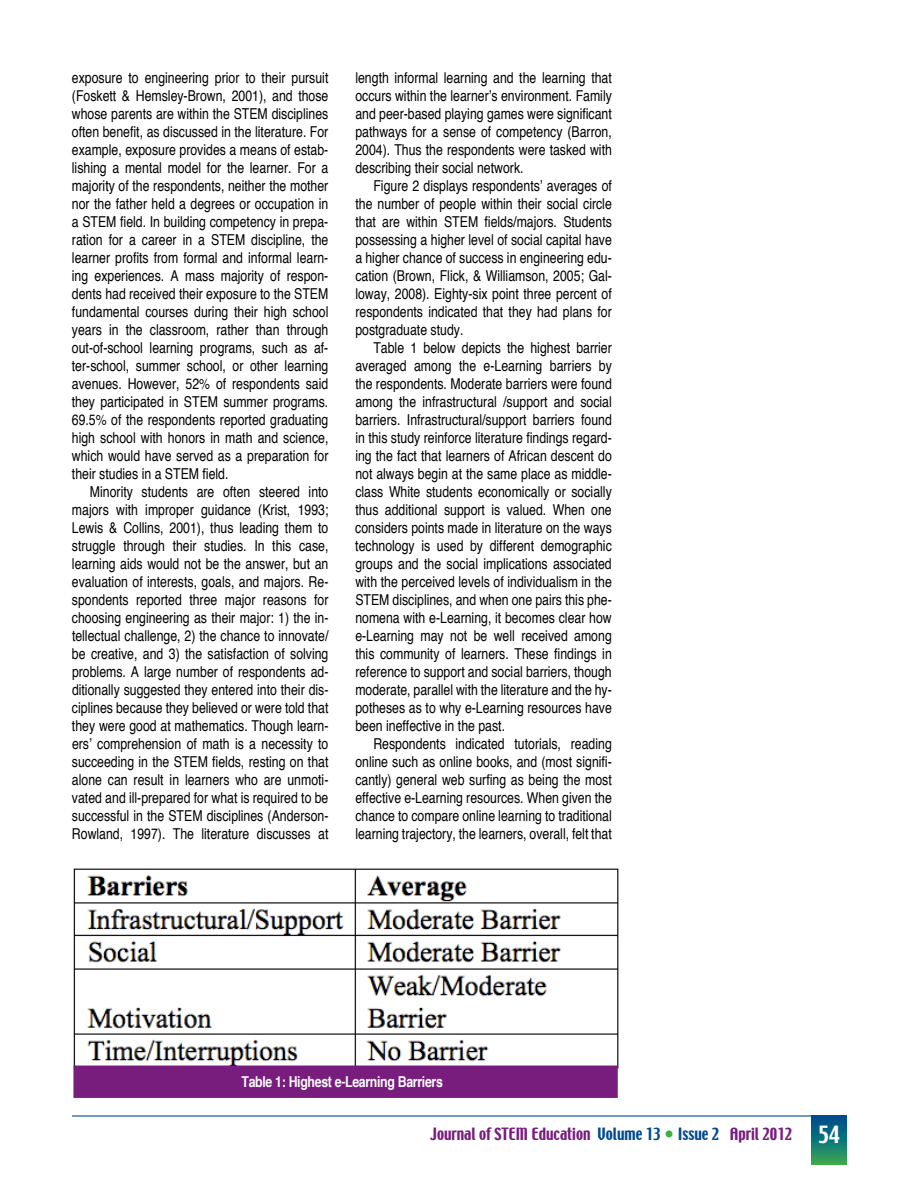
<style>
.page{position:relative;width:918px;height:1188px;background:#fff}
.page>*{position:absolute;margin:0;border:0;box-sizing:border-box;transform-origin:0 0}
.t1{font:condensed 15px/18px "Helvetica";color:#000;text-align:justify}
.t2{font:15px "Techno";color:#781d7d}
.t3{font:700 condensed 15px "Helvetica";letter-spacing:-.02em;color:#fff}
.s1{color:#004b8d}
.s2{font-size:16.5px;color:#41ad49}
.s3{font-size:21px;color:#fff}
</style>
<div class="page">
<hr style="left:72px;top:1115px;width:774px;height:2px;background:#004b8d">
<svg style="left:811px;top:1117px;width:35px;height:47px;background:#127774"></svg>
<img style="left:73px;top:868px;width:546px;height:201px">
<div style="left:73px;top:1066px;width:545px;height:32px;background:#781d7d;border:2px solid #781d7d"></div>
<p class="t1" style="left:72px;top:69px;width:258px">exposure to engineering prior to their pursuit (Foskett &amp; Hemsley-Brown, 2001), and those whose parents are within the STEM disciplines often benefit, as discussed in the literature. For example, exposure provides a means of estab&shy;lishing a mental model for the learner. For a majority of the respondents, neither the mother nor the father held a degrees or occupation in a STEM field. In building competency in prepa&shy;ration for a career in a STEM discipline, the learner profits from formal and informal learn&shy;ing experiences. A mass majority of respon&shy;dents had received their exposure to the STEM fundamental courses during their high school years in the classroom, rather than through out-of-school learning programs, such as af&shy;ter-school, summer school, or other learning avenues. However, 52% of respondents said they participated in STEM summer programs.<br>69.5% of the respondents reported graduating high school with honors in math and science, which would have served as a preparation for their studies in a STEM field.</p>
<p class="t1" style="left:72px;top:483px;width:258px;text-indent:18px">Minority students are often steered into majors with improper guidance (Krist, 1993; Lewis &amp; Collins, 2001), thus leading them to struggle through their studies. In this case, learning aids would not be the answer, but an evaluation of interests, goals, and majors. Re&shy;spondents reported three major reasons for choosing engineering as their major: 1) the in&shy;tellectual challenge, 2) the chance to innovate/ be creative, and 3) the satisfaction of solving problems. A large number of respondents ad&shy;ditionally suggested they entered into their dis&shy;ciplines because they believed or were told that they were good at mathematics. Though learn&shy;ers’ comprehension of math is a necessity to succeeding in the STEM fields, resting on that alone can result in learners who are unmoti&shy;vated and ill-prepared for what is required to be successful in the STEM disciplines (Anderson-Rowland, 1997). The literature discusses at</p>
<p class="t1" style="left:355px;top:69px;width:258px">length informal learning and the learning that occurs within the learner’s environment. Family and peer-based playing games were significant pathways for a sense of competency (Barron, 2004). Thus the respondents were tasked with describing their social network.</p>
<p class="t1" style="left:355px;top:177px;width:258px;text-indent:18px">Figure 2 displays respondents’ averages of the number of people within their social circle that are within STEM fields/majors. Students possessing a higher level of social capital have a higher chance of success in engineering edu&shy;cation (Brown, Flick, &amp; Williamson, 2005; Gal&shy;loway, 2008). Eighty-six point three percent of respondents indicated that they had plans for postgraduate study.</p>
<p class="t1" style="left:355px;top:339px;width:258px;text-indent:18px">Table 1 below depicts the highest barrier averaged among the e-Learning barriers by the respondents. Moderate barriers were found among the infrastructural /support and social barriers. Infrastructural/support barriers found in this study reinforce literature findings regard&shy;ing the fact that learners of African descent do not always begin at the same place as middle&shy;class White students economically or socially thus additional support is valued. When one considers points made in literature on the ways technology is used by different demographic groups and the social implications associated with the perceived levels of individualism in the STEM disciplines, and when one pairs this phe&shy;nomena with e-Learning, it becomes clear how e-Learning may not be well received among this community of learners. These findings in reference to support and social barriers, though moderate, parallel with the literature and the hy&shy;potheses as to why e-Learning resources have been ineffective in the past.</p>
<p class="t1" style="left:355px;top:735px;width:258px;text-indent:18px">Respondents indicated tutorials, reading online such as online books, and (most signifi&shy;cantly) general web surfing as being the most effective e-Learning resources. When given the chance to compare online learning to traditional learning trajectory, the learners, overall, felt that</p>
<p class="t3" style="left:242px;top:1072px;width:203px">Table 1: Highest e-Learning Barriers</p>
<p class="t2" style="left:430px;top:1124px;width:411px">Journal of STEM Education <span class="s1">Volume 13</span> <span class="s2">•</span> <span class="s1">Issue 2</span> April 2012 <span class="s3">54</span></p>
</div>
